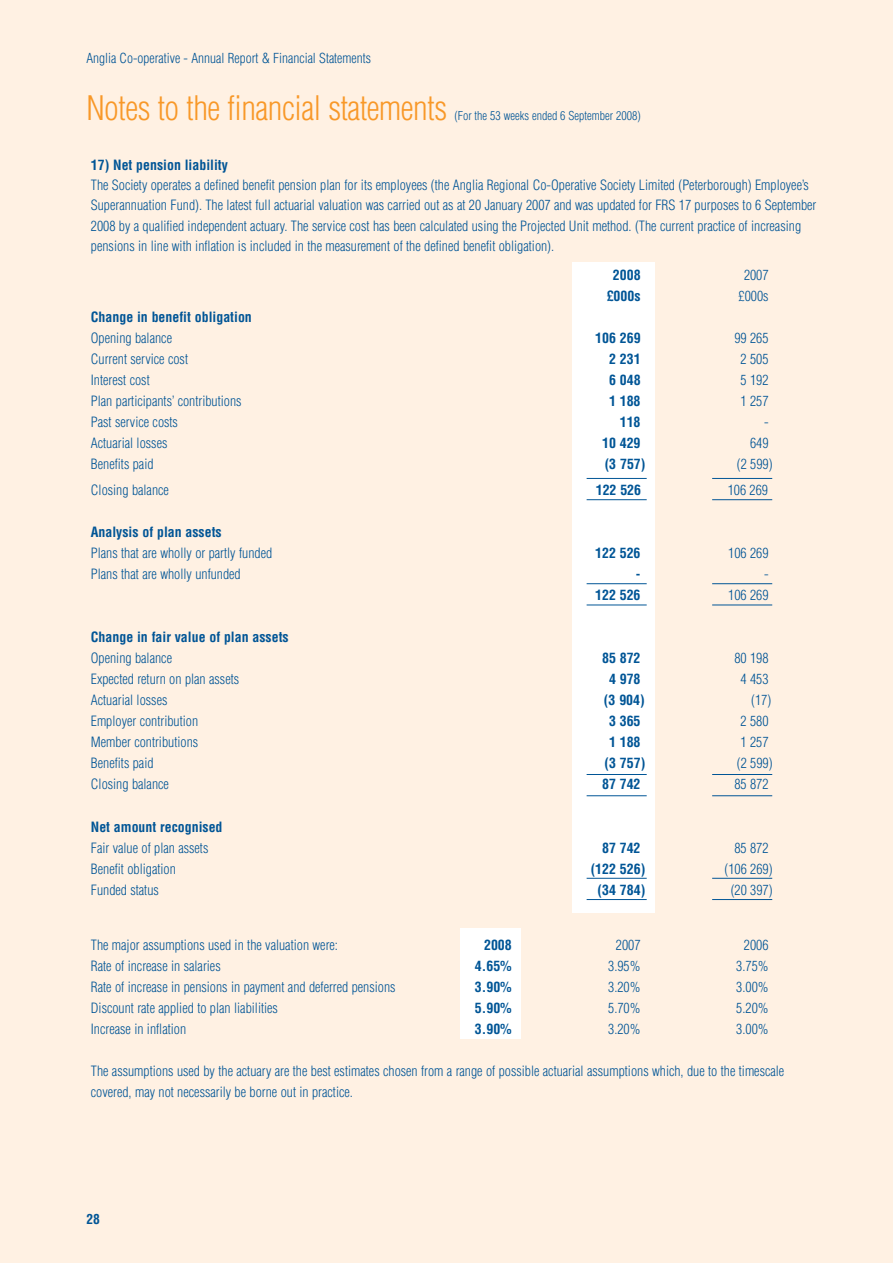
<style>
.page{position:relative;width:893px;height:1263px;background:#fff}
.page>*{position:absolute;margin:0;border:0;box-sizing:border-box;transform-origin:0 0}
.t1{font:300 condensed 33px "Helvetica";letter-spacing:-.015em;color:#f89828}
.t2{font:300 condensed 13.8px/20.2px "Helvetica";color:#005596}
.t3{font:700 condensed 13.8px "Helvetica";color:#005596}
.t4{font:300 condensed 13.5px "Helvetica";color:#005596}
.t5{font:700 condensed 13.5px "Helvetica";color:#005596}
.t6{font:300 condensed 12px "Helvetica";color:#005596}
</style>
<div class="page">
<div style="left:0;top:1px;width:893px;height:1262px;background:#fff1e3"></div>
<div style="left:460px;top:928px;width:61px;height:110px;background:#fff"></div>
<div style="left:572px;top:262px;width:83px;height:650px;background:#fff"></div>
<hr style="left:587px;top:478px;width:60px;height:1px;background:#005596">
<hr style="left:712px;top:478px;width:60px;height:1px;background:#005596">
<hr style="left:587px;top:499px;width:60px;height:1px;background:#005596">
<hr style="left:712px;top:499px;width:60px;height:1px;background:#005596">
<hr style="left:587px;top:583px;width:60px;height:1px;background:#005596">
<hr style="left:712px;top:583px;width:60px;height:1px;background:#005596">
<hr style="left:587px;top:605px;width:60px;height:1px;background:#005596">
<hr style="left:712px;top:605px;width:60px;height:1px;background:#005596">
<hr style="left:587px;top:774px;width:60px;height:1px;background:#005596">
<hr style="left:712px;top:774px;width:60px;height:1px;background:#005596">
<hr style="left:587px;top:795px;width:60px;height:1px;background:#005596">
<hr style="left:712px;top:795px;width:60px;height:1px;background:#005596">
<hr style="left:587px;top:878px;width:60px;height:1px;background:#005596">
<hr style="left:712px;top:878px;width:60px;height:1px;background:#005596">
<hr style="left:587px;top:899px;width:60px;height:1px;background:#005596">
<hr style="left:712px;top:899px;width:60px;height:1px;background:#005596">
<p class="t4" style="left:86px;top:53px;width:286px">Anglia Co-operative - Annual Report &amp; Financial Statements</p>
<h1 class="t1" style="left:86px;top:96px;width:362px">Notes to the financial statements</h1>
<p class="t6" style="left:454px;top:111px;width:188px">(For the 53 weeks ended 6 September 2008)</p>
<p class="t3" style="left:91px;top:160px;width:139px">17) Net pension liability</p>
<p class="t2" style="left:91px;top:176px;width:727px">The Society operates a defined benefit pension plan for its employees (the Anglia Regional Co-Operative Society Limited (Peterborough) Employee’s Superannuation Fund). The latest full actuarial valuation was carried out as at 20 January 2007 and was updated for FRS 17 purposes to 6 September 2008 by a qualified independent actuary. The service cost has been calculated using the Projected Unit method. (The current practice of increasing pensions in line with inflation is included in the measurement of the defined benefit obligation).</p>
<p class="t3" style="left:613px;top:270px;width:29px">2008</p>
<p class="t2" style="left:744px;top:266px;width:26px">2007</p>
<p class="t3" style="left:607px;top:291px;width:35px">£000s</p>
<p class="t2" style="left:739px;top:287px;width:32px">£000s</p>
<p class="t3" style="left:91px;top:312px;width:162px">Change in benefit obligation</p>
<p class="t2" style="left:91px;top:329px;width:83px">Opening balance</p>
<p class="t3" style="left:595px;top:333px;width:47px">106 269</p>
<p class="t2" style="left:734px;top:329px;width:36px">99 265</p>
<p class="t2" style="left:91px;top:350px;width:99px">Current service cost</p>
<p class="t3" style="left:609px;top:354px;width:33px">2 231</p>
<p class="t2" style="left:741px;top:350px;width:30px">2 505</p>
<p class="t2" style="left:91px;top:371px;width:60px">Interest cost</p>
<p class="t3" style="left:609px;top:375px;width:33px">6 048</p>
<p class="t2" style="left:741px;top:371px;width:30px">5 192</p>
<p class="t2" style="left:91px;top:392px;width:152px">Plan participants’ contributions</p>
<p class="t3" style="left:609px;top:396px;width:33px">1 188</p>
<p class="t2" style="left:741px;top:392px;width:30px">1 257</p>
<p class="t2" style="left:91px;top:413px;width:89px">Past service costs</p>
<p class="t3" style="left:620px;top:417px;width:22px">118</p>
<p class="t2" style="left:764px;top:413px;width:6px">-</p>
<p class="t2" style="left:91px;top:434px;width:78px">Actuarial losses</p>
<p class="t3" style="left:602px;top:438px;width:40px">10 429</p>
<p class="t2" style="left:750px;top:434px;width:20px">649</p>
<p class="t2" style="left:91px;top:455px;width:64px">Benefits paid</p>
<p class="t3" style="left:605px;top:459px;width:42px">(3 757)</p>
<p class="t2" style="left:737px;top:455px;width:37px">(2 599)</p>
<p class="t2" style="left:91px;top:481px;width:80px">Closing balance</p>
<p class="t3" style="left:596px;top:484px;width:47px">122 526</p>
<p class="t2" style="left:728px;top:481px;width:42px">106 269</p>
<p class="t3" style="left:91px;top:527px;width:132px">Analysis of plan assets</p>
<p class="t2" style="left:91px;top:544px;width:183px">Plans that are wholly or partly funded</p>
<p class="t3" style="left:595px;top:548px;width:47px">122 526</p>
<p class="t2" style="left:728px;top:544px;width:42px">106 269</p>
<p class="t2" style="left:91px;top:565px;width:151px">Plans that are wholly unfunded</p>
<p class="t3" style="left:636px;top:569px;width:6px">-</p>
<p class="t2" style="left:764px;top:565px;width:6px">-</p>
<p class="t3" style="left:595px;top:590px;width:47px">122 526</p>
<p class="t2" style="left:728px;top:586px;width:42px">106 269</p>
<p class="t3" style="left:91px;top:632px;width:199px">Change in fair value of plan assets</p>
<p class="t2" style="left:91px;top:649px;width:83px">Opening balance</p>
<p class="t3" style="left:602px;top:653px;width:40px">85 872</p>
<p class="t2" style="left:734px;top:649px;width:36px">80 198</p>
<p class="t2" style="left:91px;top:670px;width:150px">Expected return on plan assets</p>
<p class="t3" style="left:609px;top:674px;width:33px">4 978</p>
<p class="t2" style="left:741px;top:670px;width:30px">4 453</p>
<p class="t2" style="left:91px;top:691px;width:78px">Actuarial losses</p>
<p class="t3" style="left:604px;top:695px;width:42px">(3 904)</p>
<p class="t2" style="left:751px;top:691px;width:22px">(17)</p>
<p class="t2" style="left:91px;top:712px;width:109px">Employer contribution</p>
<p class="t3" style="left:609px;top:716px;width:33px">3 365</p>
<p class="t2" style="left:741px;top:712px;width:30px">2 580</p>
<p class="t2" style="left:91px;top:733px;width:109px">Member contributions</p>
<p class="t3" style="left:609px;top:737px;width:33px">1 188</p>
<p class="t2" style="left:741px;top:733px;width:30px">1 257</p>
<p class="t2" style="left:91px;top:754px;width:64px">Benefits paid</p>
<p class="t3" style="left:604px;top:758px;width:42px">(3 757)</p>
<p class="t2" style="left:737px;top:754px;width:37px">(2 599)</p>
<p class="t2" style="left:91px;top:775px;width:80px">Closing balance</p>
<p class="t3" style="left:602px;top:779px;width:40px">87 742</p>
<p class="t2" style="left:734px;top:775px;width:36px">85 872</p>
<p class="t3" style="left:91px;top:821px;width:133px">Net amount recognised</p>
<p class="t2" style="left:91px;top:838px;width:119px">Fair value of plan assets</p>
<p class="t3" style="left:602px;top:842px;width:40px">87 742</p>
<p class="t2" style="left:734px;top:838px;width:36px">85 872</p>
<p class="t2" style="left:91px;top:859px;width:87px">Benefit obligation</p>
<p class="t3" style="left:591px;top:863px;width:56px">(122 526)</p>
<p class="t2" style="left:724px;top:859px;width:50px">(106 269)</p>
<p class="t2" style="left:91px;top:880px;width:70px">Funded status</p>
<p class="t3" style="left:598px;top:884px;width:49px">(34 784)</p>
<p class="t2" style="left:731px;top:880px;width:43px">(20 397)</p>
<p class="t2" style="left:91px;top:935px;width:249px">The major assumptions used in the valuation were:</p>
<p class="t3" style="left:484px;top:939px;width:29px">2008</p>
<p class="t2" style="left:616px;top:935px;width:26px">2007</p>
<p class="t2" style="left:744px;top:935px;width:26px">2006</p>
<p class="t2" style="left:91px;top:956px;width:131px">Rate of increase in salaries</p>
<p class="t3" style="left:475px;top:960px;width:38px">4.65%</p>
<p class="t2" style="left:608px;top:956px;width:34px">3.95%</p>
<p class="t2" style="left:736px;top:956px;width:34px">3.75%</p>
<p class="t2" style="left:91px;top:977px;width:306px">Rate of increase in pensions in payment and deferred pensions</p>
<p class="t3" style="left:475px;top:981px;width:38px">3.90%</p>
<p class="t2" style="left:608px;top:977px;width:34px">3.20%</p>
<p class="t2" style="left:736px;top:977px;width:34px">3.00%</p>
<p class="t2" style="left:91px;top:998px;width:189px">Discount rate applied to plan liabilities</p>
<p class="t3" style="left:475px;top:1002px;width:38px">5.90%</p>
<p class="t2" style="left:608px;top:998px;width:34px">5.70%</p>
<p class="t2" style="left:736px;top:998px;width:34px">5.20%</p>
<p class="t2" style="left:91px;top:1019px;width:97px">Increase in inflation</p>
<p class="t3" style="left:475px;top:1023px;width:38px">3.90%</p>
<p class="t2" style="left:608px;top:1019px;width:34px">3.20%</p>
<p class="t2" style="left:736px;top:1019px;width:34px">3.00%</p>
<p class="t2" style="left:91px;top:1061px;width:695px;line-height:21px">The assumptions used by the actuary are the best estimates chosen from a range of possible actuarial assumptions which, due to the timescale covered, may not necessarily be borne out in practice.</p>
<p class="t5" style="left:86px;top:1214px;width:15px">28</p>
</div>
